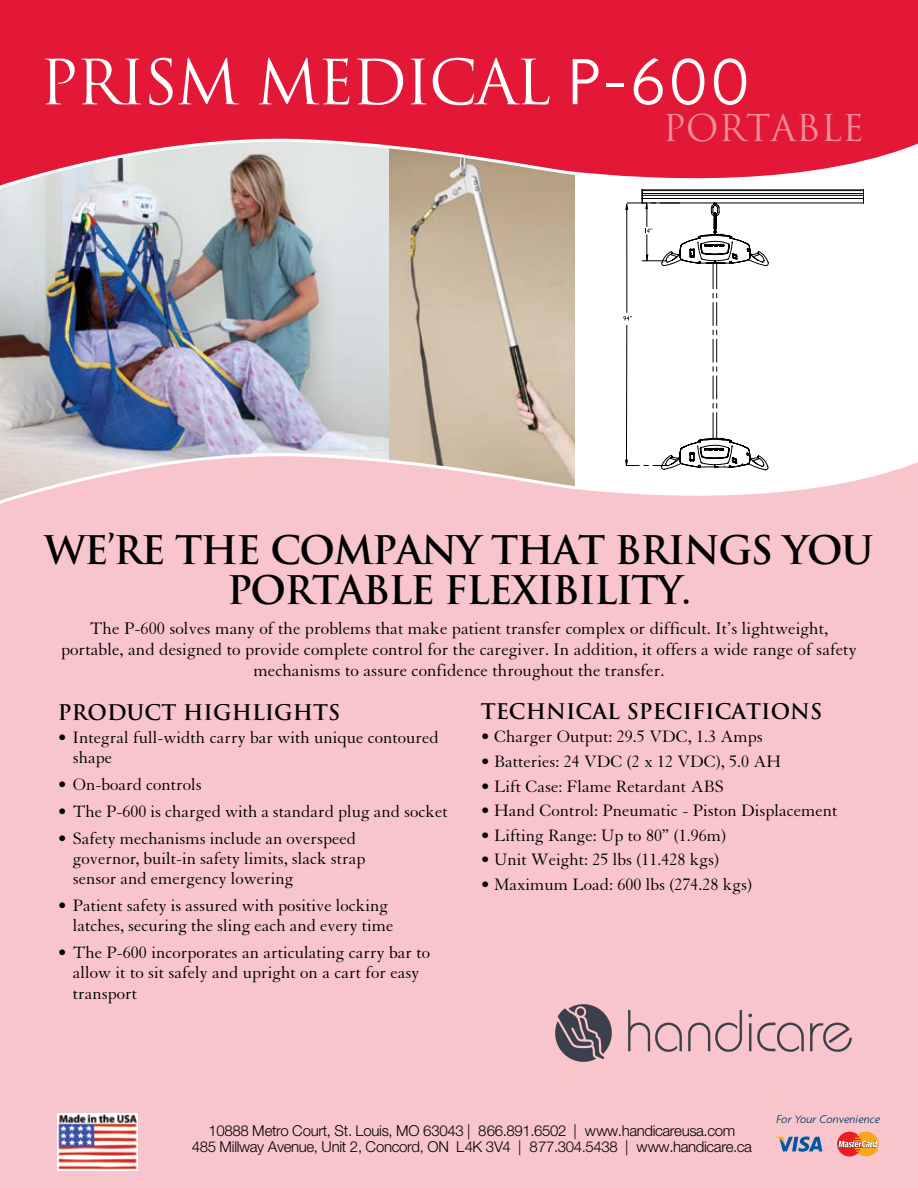
<style>
.page{position:relative;width:918px;height:1188px;background:#fff}
.page>*{position:absolute;margin:0;border:0;box-sizing:border-box;transform-origin:0 0}
.t1{font:60.6px "Trajan";letter-spacing:-.04em;color:#fff}
.t2{font:700 38.4px/40.2px "Trajan";letter-spacing:-.04em;color:#000;text-align:center}
.t3{font:36px "Trajan";color:#f18c9b}
.t4{font:700 21px "Trajan";color:#000}
.t5{font:18.3px/21px "Granjon";color:#000;text-align:center}
.t6{font:18px/20.1px "Granjon";color:#000}
.t7{font:300 15px/15.9px "Helvetica Neue";letter-spacing:-.025em;color:#000;text-align:center}
.t8{font:italic 300 12px "Agenda";color:#003768}
.s1{font-family:"Agenda";font-weight:300;font-size:70.65px}
</style>
<div class="page">
<img style="left:388px;top:203px;width:187px;height:247px">
<svg style="left:623px;top:203px;width:241px;height:247px"></svg>
<img style="left:0;top:203px;width:388px;height:247px">
<svg style="left:0;top:0;width:918px;height:203px;background:#e03f56"></svg>
<div style="left:0;top:450px;width:918px;height:738px;background:#f8c5cd"></div>
<svg style="left:838px;top:1132px;width:41px;height:24px"></svg>
<svg style="left:776px;top:1136px;width:47px;height:16px"></svg>
<img style="left:58px;top:1113px;width:80px;height:58px">
<img style="left:556px;top:1004px;width:295px;height:57px">
<h1 class="t1" style="left:39px;top:46px;width:711px">PRISM MEDICAL <span class="s1">P-600</span></h1>
<h3 class="t3" style="left:663px;top:106px;width:203px">PORTABLE</h3>
<h2 class="t2" style="left:44px;top:530px;width:831px">WE’RE THE COMPANY THAT BRINGS YOU<br>PORTABLE FLEXIBILITY.</h2>
<p class="t5" style="left:61px;top:619px;width:797px">The P-600 solves many of the problems that make patient transfer complex or difficult. It’s lightweight, portable, and designed to provide complete control for the caregiver. In addition, it offers a wide range of safety mechanisms to assure confidence throughout the transfer.</p>
<p class="t4" style="left:58px;top:699px;width:284px">PRODUCT HIGHLIGHTS</p>
<p class="t6" style="left:73px;top:728px;width:367px;text-indent:-15px">• Integral full-width carry bar with unique contoured shape</p>
<p class="t6" style="left:58px;top:775px;width:145px">• On-board controls</p>
<p class="t6" style="left:58px;top:802px;width:391px">• The P-600 is charged with a standard plug and socket</p>
<p class="t6" style="left:73px;top:829px;width:294px;text-indent:-15px">• Safety mechanisms include an overspeed governor, built-in safety limits, slack strap sensor and emergency lowering</p>
<p class="t6" style="left:58px;top:896px;width:337px;text-align:right">• Patient safety is assured with positive locking latches, securing the sling each and every time</p>
<p class="t6" style="left:73px;top:942px;width:359px;line-height:20.9px;text-indent:-15px">• The P-600 incorporates an articulating carry bar to allow it to sit safely and upright on a cart for easy transport</p>
<p class="t4" style="left:481px;top:699px;width:343px">TECHNICAL SPECIFICATIONS</p>
<p class="t6" style="left:481px;top:727px;width:283px">• Charger Output: 29.5 VDC, 1.3 Amps</p>
<p class="t6" style="left:481px;top:752px;width:302px">• Batteries: 24 VDC (2 x 12 VDC), 5.0 AH</p>
<p class="t6" style="left:481px;top:776px;width:244px">• Lift Case: Flame Retardant ABS</p>
<p class="t6" style="left:481px;top:801px;width:358px">• Hand Control: Pneumatic - Piston Displacement</p>
<p class="t6" style="left:481px;top:826px;width:247px">• Lifting Range: Up to 80” (1.96m)</p>
<p class="t6" style="left:481px;top:850px;width:240px">• Unit Weight: 25 lbs (11.428 kgs)</p>
<p class="t6" style="left:481px;top:875px;width:273px">• Maximum Load: 600 lbs (274.28 kgs)</p>
<p class="t7" style="left:192px;top:1122px;width:562px">10888 Metro Court, St. Louis, MO 63043 | 866.891.6502 | www.handicareusa.com<br>485 Millway Avenue, Unit 2, Concord, ON L4K 3V4 | 877.304.5438 | www.handicare.ca</p>
<p class="t8" style="left:776px;top:1112px;width:105px">For Your Convenience</p>
</div>
